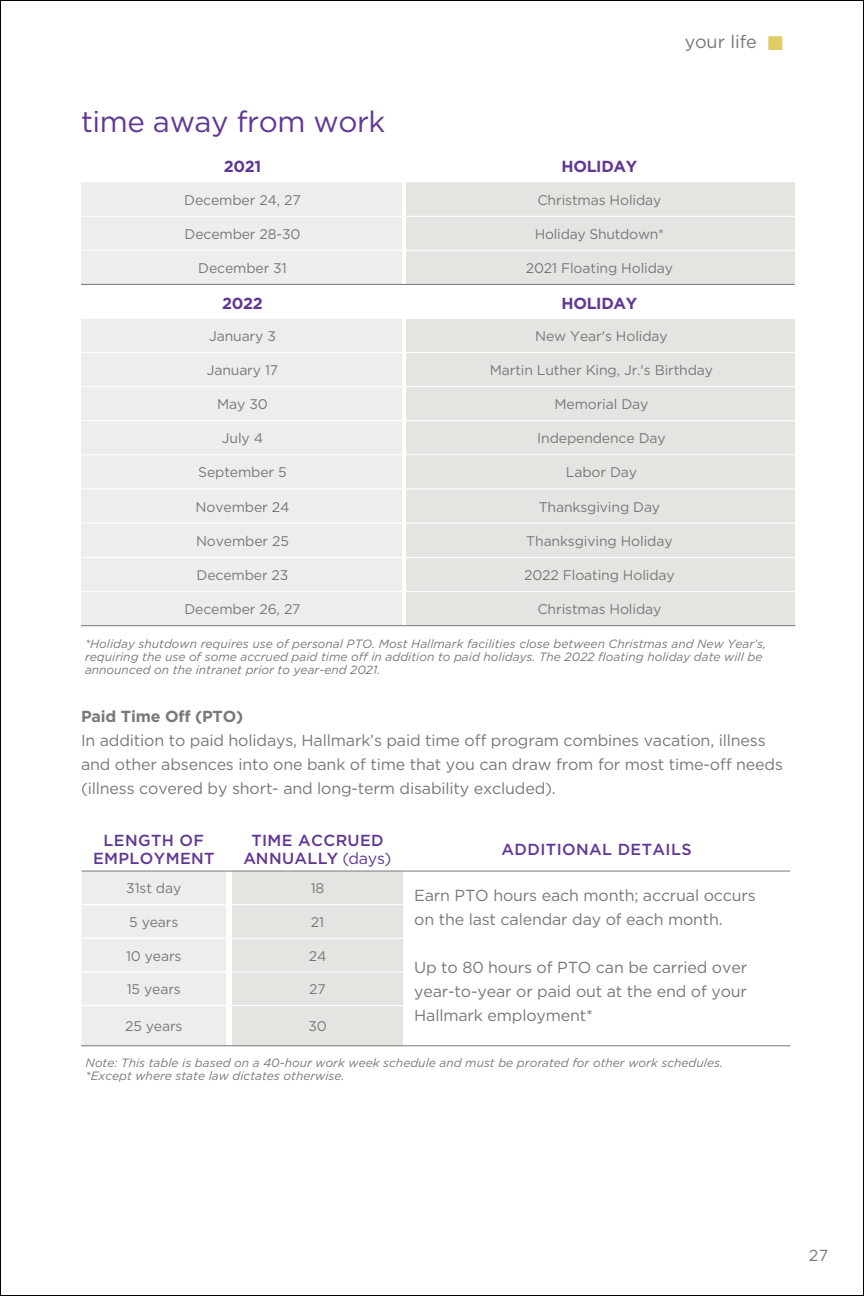
<style>
.page{position:relative;width:864px;height:1296px;background:#fff}
.page>*{position:absolute;margin:0;border:0;box-sizing:border-box;transform-origin:0 0}
.t1{font:29.6px "Gotham";letter-spacing:-.015em;color:#603795}
.t2{font:18px "Gotham";color:#76787b}
.t3{font:16px/24px "Gotham";letter-spacing:-.01em;color:#76787b}
.t4{font:500 16px/18px "Gotham";letter-spacing:.025em;color:#603795;text-align:center}
.t5{font:700 16px "Gotham";letter-spacing:-.02em;color:#603795}
.t6{font:700 16px "Gotham";letter-spacing:-.01em;color:#76787b}
.t7{font:14px "Gotham";letter-spacing:-.01em;color:#76787b}
.t8{font:italic 12px/13px "Gotham";color:#76787b}
.s1{color:#dfcc63}
.s2{font-weight:400}
</style>
<div class="page">
<svg style="left:81px;top:182px;width:321px;height:443px;background:#efeeed"></svg>
<svg style="left:406px;top:182px;width:389px;height:443px;background:#e7e6e3"></svg>
<hr style="left:81px;top:216px;width:321px;height:1px;background:#fff">
<hr style="left:406px;top:216px;width:389px;height:1px;background:#fff">
<hr style="left:81px;top:318px;width:321px;height:1px;background:#fff">
<hr style="left:406px;top:318px;width:389px;height:1px;background:#fff">
<hr style="left:81px;top:352px;width:321px;height:1px;background:#fff">
<hr style="left:406px;top:352px;width:389px;height:1px;background:#fff">
<hr style="left:81px;top:386px;width:321px;height:1px;background:#fff">
<hr style="left:406px;top:386px;width:389px;height:1px;background:#fff">
<hr style="left:81px;top:420px;width:321px;height:1px;background:#fff">
<hr style="left:406px;top:420px;width:389px;height:1px;background:#fff">
<hr style="left:81px;top:454px;width:321px;height:1px;background:#fff">
<hr style="left:406px;top:454px;width:389px;height:1px;background:#fff">
<hr style="left:81px;top:488px;width:321px;height:1px;background:#fff">
<hr style="left:406px;top:488px;width:389px;height:1px;background:#fff">
<hr style="left:81px;top:522px;width:321px;height:1px;background:#fff">
<hr style="left:406px;top:522px;width:389px;height:1px;background:#fff">
<hr style="left:81px;top:557px;width:321px;height:1px;background:#fff">
<hr style="left:406px;top:557px;width:389px;height:1px;background:#fff">
<hr style="left:81px;top:591px;width:321px;height:1px;background:#fff">
<hr style="left:406px;top:591px;width:389px;height:1px;background:#fff">
<hr style="left:81px;top:250px;width:321px;height:1px;background:#fff">
<hr style="left:406px;top:250px;width:389px;height:1px;background:#fff">
<hr style="left:81px;top:284px;width:323px;height:1px;background:#76787b">
<hr style="left:404px;top:284px;width:391px;height:1px;background:#76787b">
<hr style="left:81px;top:625px;width:323px;height:1px;background:#76787b">
<hr style="left:404px;top:625px;width:391px;height:1px;background:#76787b">
<hr style="left:403px;top:871px;width:387px;height:1px;background:#76787b">
<hr style="left:81px;top:1045px;width:145px;height:1px;background:#76787b">
<svg style="left:82px;top:871px;width:321px;height:175px;background:#e9e8e6"></svg>
<hr style="left:232px;top:1045px;width:171px;height:1px;background:#76787b">
<hr style="left:403px;top:1045px;width:388px;height:1px;background:#76787b">
<p class="t2" style="left:685px;top:30px;width:100px">your life <span class="s1">■</span></p>
<h1 class="t1" style="left:81px;top:102px;width:306px">time away from work</h1>
<p class="t5" style="left:224px;top:156px;width:39px">2021</p>
<p class="t5" style="left:562px;top:156px;width:77px">HOLIDAY</p>
<p class="t7" style="left:184px;top:191px;width:118px">December 24, 27</p>
<p class="t7" style="left:537px;top:191px;width:126px">Christmas Holiday</p>
<p class="t7" style="left:185px;top:225px;width:117px">December 28-30</p>
<p class="t7" style="left:535px;top:225px;width:131px">Holiday Shutdown*</p>
<p class="t7" style="left:198px;top:259px;width:90px">December 31</p>
<p class="t7" style="left:526px;top:259px;width:149px">2021 Floating Holiday</p>
<p class="t5" style="left:222px;top:292px;width:42px">2022</p>
<p class="t5" style="left:562px;top:292px;width:77px">HOLIDAY</p>
<p class="t7" style="left:209px;top:327px;width:68px">January 3</p>
<p class="t7" style="left:535px;top:327px;width:134px">New Year's Holiday</p>
<p class="t7" style="left:207px;top:361px;width:73px">January 17</p>
<p class="t7" style="left:490px;top:361px;width:225px">Martin Luther King, Jr.'s Birthday</p>
<p class="t7" style="left:217px;top:395px;width:52px">May 30</p>
<p class="t7" style="left:555px;top:395px;width:95px">Memorial Day</p>
<p class="t7" style="left:222px;top:429px;width:43px">July 4</p>
<p class="t7" style="left:537px;top:429px;width:130px">Independence Day</p>
<p class="t7" style="left:198px;top:464px;width:90px">September 5</p>
<p class="t7" style="left:566px;top:464px;width:73px">Labor Day</p>
<p class="t7" style="left:196px;top:498px;width:95px">November 24</p>
<p class="t7" style="left:539px;top:498px;width:123px">Thanksgiving Day</p>
<p class="t7" style="left:196px;top:532px;width:94px">November 25</p>
<p class="t7" style="left:526px;top:532px;width:148px">Thanksgiving Holiday</p>
<p class="t7" style="left:197px;top:566px;width:93px">December 23</p>
<p class="t7" style="left:524px;top:566px;width:152px">2022 Floating Holiday</p>
<p class="t7" style="left:184px;top:600px;width:118px">December 26, 27</p>
<p class="t7" style="left:537px;top:600px;width:126px">Christmas Holiday</p>
<p class="t8" style="left:85px;top:637px;width:683px">*Holiday shutdown requires use of personal PTO. Most Hallmark facilities close between Christmas and New Year’s, requiring the use of some accrued paid time off in addition to paid holidays. The 2022 floating holiday date will be announced on the intranet prior to year-end 2021.</p>
<p class="t6" style="left:81px;top:706px;width:164px">Paid Time Off (PTO)</p>
<p class="t3" style="left:81px;top:728px;width:704px">In addition to paid holidays, Hallmark’s paid time off program combines vacation, illness and other absences into one bank of time that you can draw from for most time-off needs (illness covered by short- and long-term disability excluded).</p>
<p class="t4" style="left:93px;top:831px;width:123px">LENGTH OF<br>EMPLOYMENT</p>
<p class="t4" style="left:244px;top:831px;width:150px">TIME ACCRUED<br>ANNUALLY <span class="s2">(days)</span></p>
<p class="t4" style="left:502px;top:840px;width:192px">ADDITIONAL DETAILS</p>
<p class="t7" style="left:126px;top:880px;width:57px">31st day</p>
<p class="t7" style="left:311px;top:880px;width:15px">18</p>
<p class="t3" style="left:414px;top:883px;width:343px">Earn PTO hours each month; accrual occurs on the last calendar day of each month.</p>
<p class="t3" style="left:414px;top:955px;width:334px;text-align:justify">Up to 80 hours of PTO can be carried over year-to-year or paid out at the end of your Hallmark employment*</p>
<p class="t7" style="left:129px;top:913px;width:51px">5 years</p>
<p class="t7" style="left:311px;top:913px;width:15px">21</p>
<p class="t7" style="left:126px;top:947px;width:57px">10 years</p>
<p class="t7" style="left:309px;top:947px;width:19px">24</p>
<p class="t7" style="left:127px;top:980px;width:56px">15 years</p>
<p class="t7" style="left:309px;top:980px;width:18px">27</p>
<p class="t7" style="left:125px;top:1017px;width:59px">25 years</p>
<p class="t7" style="left:308px;top:1017px;width:20px">30</p>
<p class="t8" style="left:86px;top:1056px;width:639px">Note: This table is based on a 40-hour work week schedule and must be prorated for other work schedules. *Except where state law dictates otherwise.</p>
<p class="t3" style="left:809px;top:1243px;width:21px">27</p>
</div>
